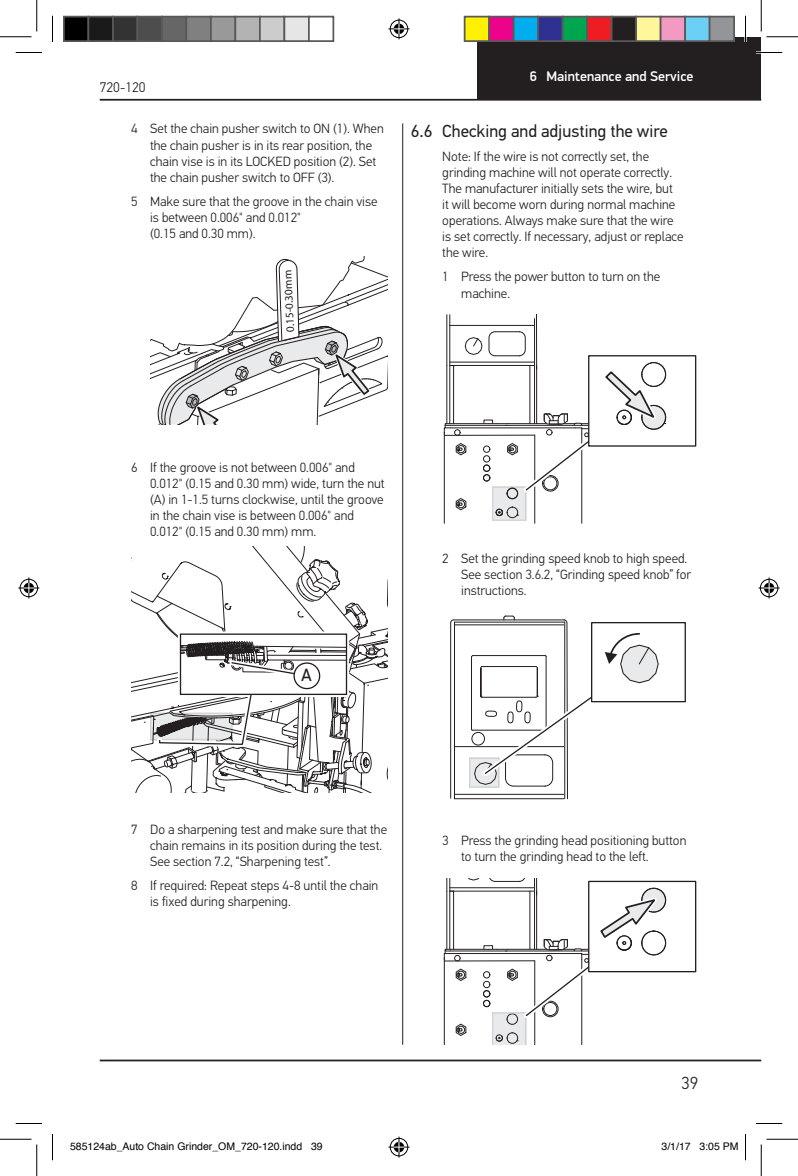
<style>
.page{position:relative;width:798px;height:1176px;background:#fff}
.page>*{position:absolute;margin:0;border:0;box-sizing:border-box;transform-origin:0 0}
.t1{font:17.85px "PF Din Display Pro";color:#231f20}
.t2{font:17.5px "PF Din Text Pro";color:#231f20}
.t3{font:300 17.5px "PF Din Text Pro";color:#231f20}
.t4{font:500 14px "PF Din Display Pro";color:#fff}
.t5{font:300 14px "PF Din Text Pro";color:#231f20}
.t6{font:300 13.47px/16.1px "PF Din Text Pro";color:#231f20}
.t7{font:11.38px "PF Din Display Pro";color:#231f20}
.t8{font:10.5px "Helvetica";color:#000}
</style>
<div class="page">
<div style="left:478px;top:37px;width:283px;height:63px;background:#231f20"></div>
<hr style="left:100px;top:1060px;width:661px;height:1px;background:#231f20">
<hr style="left:100px;top:99px;width:661px;height:2px;background:#231f20">
<hr style="left:402px;top:123px;width:1px;height:922px;background:#231f20">
<svg style="left:150px;top:256px;width:237px;height:168px"></svg>
<svg style="left:131px;top:547px;width:257px;height:246px"></svg>
<div style="left:492px;top:486px;width:34px;height:35px;background:#e9eaeb"></div>
<div style="left:492px;top:487px;width:34px;height:34px;border:1px solid #d1d2d4"></div>
<hr style="left:444px;top:432px;width:1px;height:91px;background:#231f20">
<div style="left:507px;top:507px;width:11px;height:11px;border:1px solid #231f20;border-radius:50%"></div>
<hr style="left:449px;top:315px;width:1px;height:50px;background:#231f20">
<hr style="left:450px;top:325px;width:84px;height:1px;background:#231f20">
<hr style="left:450px;top:362px;width:84px;height:1px;background:#231f20">
<hr style="left:447px;top:315px;width:1px;height:50px;background:#231f20">
<hr style="left:534px;top:319px;width:1px;height:105px;background:#231f20">
<hr style="left:536px;top:315px;width:1px;height:54px;background:#231f20">
<svg style="left:489px;top:331px;width:37px;height:25px"></svg>
<hr style="left:581px;top:434px;width:1px;height:89px;background:#231f20">
<hr style="left:534px;top:435px;width:1px;height:88px;background:#231f20">
<svg style="left:465px;top:337px;width:17px;height:18px"></svg>
<div style="left:588px;top:355px;width:108px;height:92px;border:1px solid #231f20"></div>
<div style="left:642px;top:362px;width:24px;height:25px;border:1px solid #231f20;border-radius:50%"></div>
<svg style="left:444px;top:365px;width:222px;height:151px"></svg>
<hr style="left:454px;top:622px;width:1px;height:177px;background:#231f20">
<hr style="left:455px;top:625px;width:109px;height:1px;background:#231f20">
<hr style="left:455px;top:746px;width:109px;height:1px;background:#231f20">
<hr style="left:455px;top:794px;width:109px;height:1px;background:#231f20">
<hr style="left:455px;top:798px;width:109px;height:1px;background:#231f20">
<hr style="left:454px;top:620px;width:110px;height:1px;background:#231f20">
<hr style="left:450px;top:623px;width:1px;height:175px;background:#231f20">
<hr style="left:455px;top:622px;width:110px;height:1px;background:#231f20">
<div style="left:469px;top:758px;width:30px;height:30px;border:1px solid #d1d2d4"></div>
<div style="left:591px;top:622px;width:95px;height:80px;border:1px solid #231f20"></div>
<svg style="left:471px;top:616px;width:188px;height:183px"></svg>
<div style="left:472px;top:732px;width:13px;height:13px;border:1px solid #231f20;border-radius:50%"></div>
<div style="left:588px;top:881px;width:108px;height:91px;border:1px solid #231f20"></div>
<svg style="left:444px;top:879px;width:223px;height:166px"></svg>
<hr style="left:756px;top:51px;width:26px;height:3px;background:#fff">
<hr style="left:744px;top:16px;width:3px;height:26px;background:#fff">
<svg style="left:16px;top:52px;width:26px;height:1px"></svg>
<svg style="left:756px;top:52px;width:26px;height:1px"></svg>
<svg style="left:16px;top:1123px;width:26px;height:1px"></svg>
<svg style="left:756px;top:1123px;width:26px;height:1px"></svg>
<svg style="left:52px;top:16px;width:1px;height:26px"></svg>
<svg style="left:52px;top:1134px;width:1px;height:26px"></svg>
<svg style="left:745px;top:16px;width:1px;height:26px"></svg>
<svg style="left:745px;top:1134px;width:1px;height:26px"></svg>
<hr style="left:0;top:36px;width:32px;height:1px;background:#000">
<hr style="left:766px;top:36px;width:32px;height:1px;background:#000">
<hr style="left:0;top:1139px;width:32px;height:1px;background:#000">
<hr style="left:766px;top:1139px;width:32px;height:1px;background:#000">
<hr style="left:36px;top:0;width:1px;height:32px;background:#000">
<hr style="left:36px;top:1144px;width:1px;height:32px;background:#000">
<hr style="left:761px;top:0;width:1px;height:32px;background:#000">
<hr style="left:761px;top:1144px;width:1px;height:32px;background:#000">
<svg style="left:388px;top:18px;width:22px;height:21px"></svg>
<svg style="left:388px;top:1137px;width:22px;height:21px"></svg>
<svg style="left:18px;top:578px;width:21px;height:20px"></svg>
<svg style="left:759px;top:578px;width:21px;height:20px"></svg>
<div style="left:64px;top:17px;width:24px;height:24px;background:#000"></div>
<div style="left:63px;top:16px;width:26px;height:26px;border:2px solid #595959"></div>
<div style="left:88px;top:17px;width:25px;height:24px;background:#1a1a1a"></div>
<div style="left:88px;top:16px;width:26px;height:26px;border:2px solid #595959"></div>
<div style="left:113px;top:17px;width:24px;height:24px;background:#333"></div>
<div style="left:112px;top:16px;width:26px;height:26px;border:2px solid #595959"></div>
<div style="left:137px;top:17px;width:25px;height:24px;background:#4d4d4d"></div>
<div style="left:136px;top:16px;width:27px;height:26px;border:2px solid #595959"></div>
<div style="left:162px;top:17px;width:24px;height:24px;background:#666"></div>
<div style="left:161px;top:16px;width:26px;height:26px;border:2px solid #595959"></div>
<div style="left:186px;top:17px;width:25px;height:24px;background:#808080"></div>
<div style="left:186px;top:16px;width:26px;height:26px;border:2px solid #595959"></div>
<div style="left:211px;top:17px;width:24px;height:24px;background:#999"></div>
<div style="left:210px;top:16px;width:26px;height:26px;border:2px solid #595959"></div>
<div style="left:235px;top:17px;width:25px;height:24px;background:#b3b3b3"></div>
<div style="left:234px;top:16px;width:27px;height:26px;border:2px solid #595959"></div>
<div style="left:260px;top:17px;width:24px;height:24px;background:#ccc"></div>
<div style="left:259px;top:16px;width:26px;height:26px;border:2px solid #595959"></div>
<div style="left:284px;top:17px;width:25px;height:24px;background:#e6e6e6"></div>
<div style="left:284px;top:16px;width:26px;height:26px;border:2px solid #595959"></div>
<div style="left:308px;top:16px;width:26px;height:26px;border:2px solid #595959"></div>
<div style="left:465px;top:17px;width:24px;height:24px;background:#fff101"></div>
<div style="left:464px;top:16px;width:26px;height:26px;border:2px solid #595959"></div>
<div style="left:489px;top:17px;width:25px;height:24px;background:#ed028c"></div>
<div style="left:488px;top:16px;width:26px;height:26px;border:2px solid #595959"></div>
<div style="left:514px;top:17px;width:24px;height:24px;background:#00aeef"></div>
<div style="left:513px;top:16px;width:26px;height:26px;border:2px solid #595959"></div>
<div style="left:538px;top:17px;width:25px;height:24px;background:#2e3092"></div>
<div style="left:537px;top:16px;width:27px;height:26px;border:2px solid #595959"></div>
<div style="left:563px;top:17px;width:24px;height:24px;background:#00a54f"></div>
<div style="left:562px;top:16px;width:26px;height:26px;border:2px solid #595959"></div>
<div style="left:587px;top:17px;width:25px;height:24px;background:#ee1d23"></div>
<div style="left:586px;top:16px;width:26px;height:26px;border:2px solid #595959"></div>
<div style="left:612px;top:17px;width:24px;height:24px;background:#231f20"></div>
<div style="left:611px;top:16px;width:26px;height:26px;border:2px solid #595959"></div>
<div style="left:636px;top:17px;width:25px;height:24px;background:#fff79a"></div>
<div style="left:635px;top:16px;width:27px;height:26px;border:2px solid #595959"></div>
<div style="left:661px;top:17px;width:24px;height:24px;background:#f499c2"></div>
<div style="left:660px;top:16px;width:26px;height:26px;border:2px solid #595959"></div>
<div style="left:685px;top:17px;width:25px;height:24px;background:#6bcff6"></div>
<div style="left:684px;top:16px;width:26px;height:26px;border:2px solid #595959"></div>
<div style="left:710px;top:17px;width:24px;height:24px;background:#939598"></div>
<div style="left:709px;top:16px;width:26px;height:26px;border:2px solid #595959"></div>
<p class="t5" style="left:100px;top:79px;width:47px">720-120</p>
<p class="t6" style="left:150px;top:121px;width:235px;text-indent:-19px">4 Set the chain pusher switch to ON (1). When the chain pusher is in its rear position, the chain vise is in its LOCKED position (2). Set the chain pusher switch to OFF (3).</p>
<p class="t6" style="left:150px;top:193px;width:229px;text-indent:-19px">5 Make sure that the groove in the chain vise is between 0.006" and 0.012"<br>(0.15 and 0.30 mm).</p>
<p class="t7" style="left:284px;top:333px;width:64px;rotate:-93deg">0.15-0.30mm</p>
<p class="t4" style="left:530px;top:68px;width:165px">6 Maintenance and Service</p>
<p class="t2" style="left:411px;top:120px;width:258px">6.6 Checking and adjusting the wire</p>
<p class="t6" style="left:442px;top:148px;width:243px">Note: If the wire is not correctly set, the grinding machine will not operate correctly.<br>The manufacturer initially sets the wire, but<br>it will become worn during normal machine operations. Always make sure that the wire is set correctly. If necessary, adjust or replace the wire.</p>
<p class="t6" style="left:461px;top:269px;width:201px;text-indent:-19px">1 Press the power button to turn on the machine.</p>
<p class="t6" style="left:150px;top:459px;width:236px;text-indent:-19px">6 If the groove is not between 0.006" and 0.012" (0.15 and 0.30 mm) wide, turn the nut (A) in 1-1.5 turns clockwise, until the groove in the chain vise is between 0.006" and 0.012" (0.15 and 0.30 mm) mm.</p>
<h1 class="t1" style="left:301px;top:664px;width:12px">A</h1>
<p class="t6" style="left:461px;top:551px;width:232px;text-indent:-19px">2 Set the grinding speed knob to high speed.<br>See section 3.6.2, “Grinding speed knob” for instructions.</p>
<p class="t6" style="left:150px;top:821px;width:239px;text-indent:-19px">7 Do a sharpening test and make sure that the chain remains in its position during the test.<br>See section 7.2, “Sharpening test”.</p>
<p class="t6" style="left:150px;top:878px;width:230px;text-indent:-19px">8 If required: Repeat steps 4-8 until the chain is fixed during sharpening.</p>
<p class="t6" style="left:461px;top:832px;width:227px;text-indent:-19px">3 Press the grinding head positioning button to turn the grinding head to the left.</p>
<p class="t3" style="left:681px;top:1073px;width:18px">39</p>
<p class="t8" style="left:70px;top:1138px;width:254px">585124ab_Auto Chain Grinder_OM_720-120.indd 39</p>
<p class="t8" style="left:662px;top:1138px;width:79px">3/1/17 3:05 PM</p>
</div>
